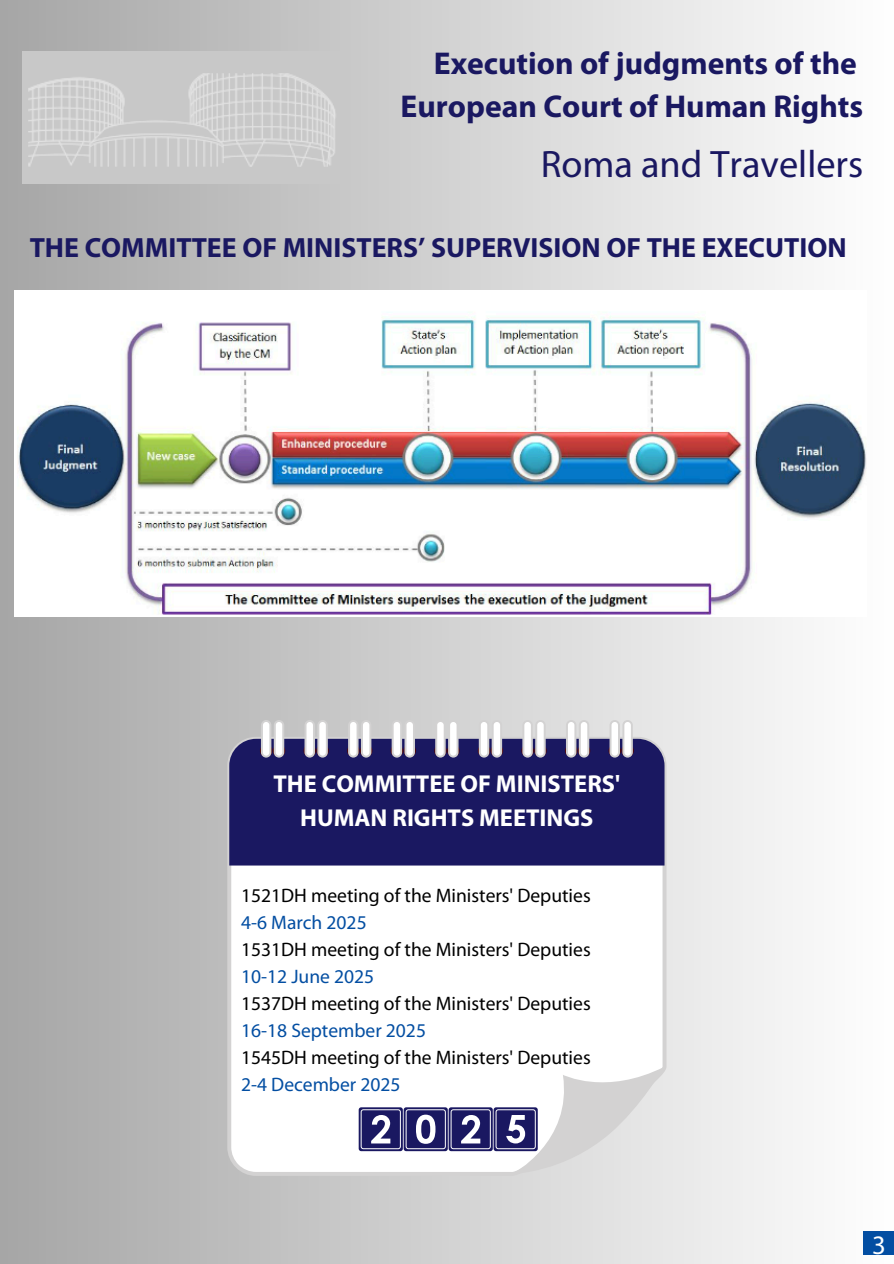
<style>
.page{position:relative;width:894px;height:1264px;background:#fff}
.page>*{position:absolute;margin:0;border:0;box-sizing:border-box;transform-origin:0 0}
.t1{font:38.25px "Myriad Pro";color:#1a1861}
.t2{font:700 31.65px/43.8px "Myriad Pro";color:#1a1861;text-align:right}
.t3{font:700 27.9px "Myriad Pro";color:#1a1861}
.t4{font:26.7px "Myriad Pro";color:#fff}
.t5{font:700 24.45px/33.8px "Myriad Pro";color:#fff;text-align:center}
.t6{font:19.5px/27px "Myriad Pro";color:#000}
.s1{color:#034ea2}
</style>
<div class="page">
<div style="left:0;top:0;width:893px;height:1263px;background:linear-gradient(to right,#a6a6a6,#fefefe)"></div>
<div style="left:863px;top:1231px;width:30px;height:24px;background:#034ea2"></div>
<img style="left:22px;top:51px;width:322px;height:132px">
<img style="left:14px;top:290px;width:852px;height:326px">
<svg style="left:227px;top:736px;width:439px;height:439px"></svg>
<div style="left:229px;top:738px;width:435px;height:127px;background:#1a1861"></div>
<svg style="left:261px;top:720px;width:23px;height:37px"></svg>
<svg style="left:304px;top:720px;width:24px;height:37px"></svg>
<div style="left:360px;top:744px;width:12px;height:13px;background:#845b5e;border-radius:50%"></div>
<svg style="left:348px;top:720px;width:23px;height:37px"></svg>
<svg style="left:391px;top:720px;width:24px;height:37px"></svg>
<div style="left:447px;top:744px;width:12px;height:13px;background:#98787a;border-radius:50%"></div>
<svg style="left:435px;top:720px;width:23px;height:37px"></svg>
<div style="left:477px;top:744px;width:13px;height:13px;background:#1e165a;border-radius:50%"></div>
<svg style="left:478px;top:720px;width:24px;height:37px"></svg>
<div style="left:534px;top:744px;width:12px;height:13px;background:#ac9798;border-radius:50%"></div>
<svg style="left:522px;top:720px;width:23px;height:37px"></svg>
<div style="left:564px;top:744px;width:13px;height:13px;background:#1a1760;border-radius:50%"></div>
<svg style="left:565px;top:720px;width:24px;height:37px"></svg>
<div style="left:621px;top:744px;width:12px;height:13px;background:#c0b6b6;border-radius:50%"></div>
<svg style="left:609px;top:720px;width:23px;height:37px"></svg>
<svg style="left:358px;top:1066px;width:306px;height:107px"></svg>
<h3 class="t2" style="left:400px;top:44px;width:464px">Execution of judgments of the<br>European Court of Human Rights</h3>
<p class="t1" style="left:540px;top:148px;width:324px">Roma and Travellers</p>
<p class="t3" style="left:30px;top:235px;width:818px">THE COMMITTEE OF MINISTERS’ SUPERVISION OF THE EXECUTION</p>
<h4 class="t5" style="left:273px;top:769px;width:348px">THE COMMITTEE OF MINISTERS'<br>HUMAN RIGHTS MEETINGS</h4>
<p class="t6" style="left:241px;top:883px;width:351px">1521DH meeting of the Ministers' Deputies<br><span class="s1">4-6 March 2025</span></p>
<p class="t6" style="left:241px;top:937px;width:351px">1531DH meeting of the Ministers' Deputies<br><span class="s1">10-12 June 2025</span></p>
<p class="t6" style="left:241px;top:991px;width:351px">1537DH meeting of the Ministers' Deputies<br><span class="s1">16-18 September 2025</span></p>
<p class="t6" style="left:241px;top:1045px;width:351px">1545DH meeting of the Ministers' Deputies<br><span class="s1">2-4 December 2025</span></p>
<h1 class="t4" style="left:872px;top:1233px;width:15px">3</h1>
</div>
